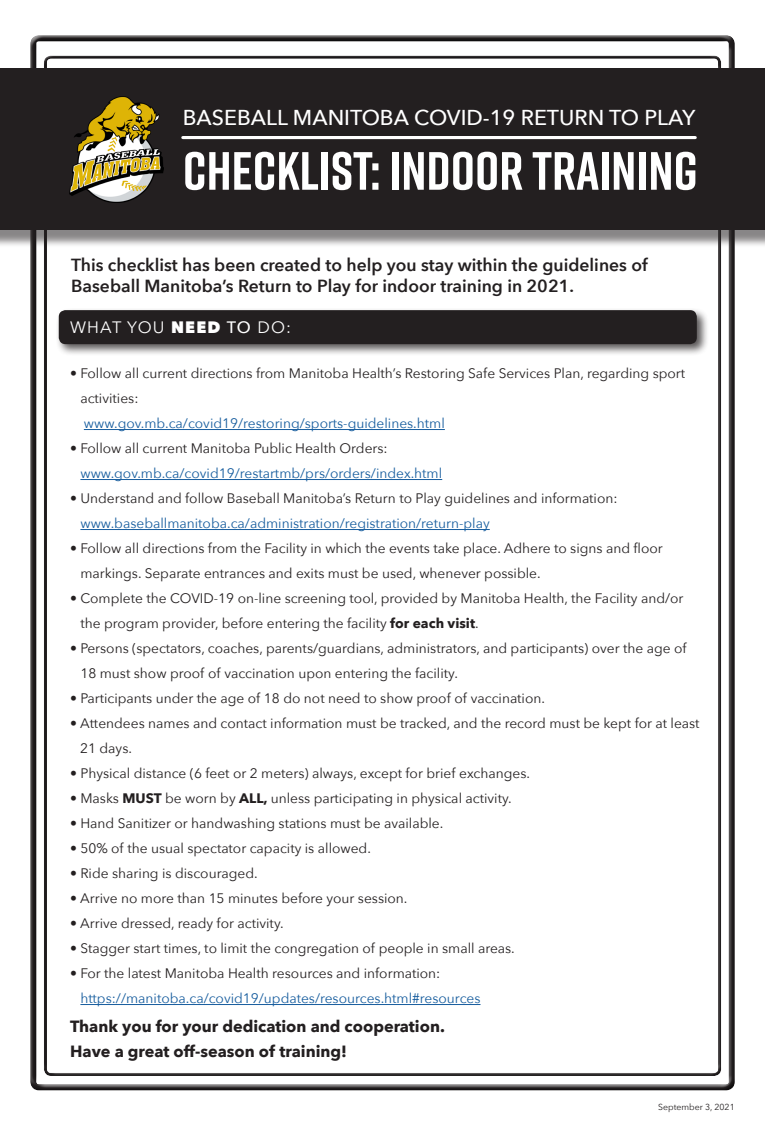
<style>
.page{position:relative;width:765px;height:1125px;background:#fff}
.page>*{position:absolute;margin:0;border:0;box-sizing:border-box;transform-origin:0 0}
.t1{font:700 53.75px "Rift";color:#fff}
.t2{font:500 21.5px "Avenir Next";color:#fff}
.t3{font:600 17.5px/21px "Avenir Next";color:#231f20}
.t4{font:16.5px "Avenir Next";letter-spacing:.07em;color:#fff}
.t5{font:700 16.25px "Avenir Next";color:#231f20}
.t6{font:13.75px/25px "Avenir Next";color:#231f20}
.t7{font:13.75px "Avenir Next";color:#175d9e}
.t8{font:8.75px "Avenir Next";color:#231f20}
.s1{font-weight:800}
.s2{font-weight:500}
.s3{font-weight:700}
</style>
<div class="page">
<div style="left:28px;top:36px;width:708px;height:1055px;background:#231f20;opacity:.75"></div>
<div style="left:42px;top:57px;width:680px;height:1019px;background:#fff"></div>
<div style="left:0;top:72px;width:765px;height:176px;background:#231f20;opacity:.54"></div>
<div style="left:0;top:68px;width:765px;height:162px;background:#231f20"></div>
<img style="left:70px;top:96px;width:94px;height:106px">
<hr style="left:183px;top:136px;width:512px;height:3px;background:#fff">
<div style="left:56px;top:307px;width:653px;height:50px;background:#231f20;opacity:.75"></div>
<div style="left:59px;top:310px;width:638px;height:34px;background:#231f20;border-radius:7px"></div>
<hr style="left:84px;top:429px;width:361px;height:1px;background:#175d9e">
<hr style="left:80px;top:479px;width:362px;height:1px;background:#175d9e">
<hr style="left:80px;top:529px;width:410px;height:1px;background:#175d9e">
<hr style="left:80px;top:1004px;width:401px;height:1px;background:#175d9e">
<p class="t2" style="left:183px;top:100px;width:514px">BASEBALL MANITOBA COVID-19 RETURN TO PLAY</p>
<p class="t1" style="left:183px;top:132px;width:516px">CHECKLIST: INDOOR TRAINING</p>
<p class="t3" style="left:71px;top:254px;width:578px">This checklist has been created to help you stay within the guidelines of<br>Baseball Manitoba’s Return to Play for indoor training in 2021.</p>
<p class="t4" style="left:70px;top:314px;width:223px">WHAT YOU <span class="s1">NEED</span> <span class="s2">TO</span> DO:</p>
<p class="t6" style="left:80px;top:361px;width:606px;text-indent:-10px">• Follow all current directions from Manitoba Health’s Restoring Safe Services Plan, regarding sport activities:</p>
<p class="t7" style="left:84px;top:412px;width:363px">www.gov.mb.ca/covid19/restoring/sports-guidelines.html</p>
<p class="t6" style="left:70px;top:436px;width:319px">• Follow all current Manitoba Public Health Orders:</p>
<p class="t7" style="left:80px;top:462px;width:363px">www.gov.mb.ca/covid19/restartmb/prs/orders/index.html</p>
<p class="t6" style="left:70px;top:486px;width:549px">• Understand and follow Baseball Manitoba’s Return to Play guidelines and information:</p>
<p class="t7" style="left:80px;top:512px;width:411px">www.baseballmanitoba.ca/administration/registration/return-play</p>
<p class="t6" style="left:80px;top:536px;width:584px;text-indent:-10px">• Follow all directions from the Facility in which the events take place. Adhere to signs and floor markings. Separate entrances and exits must be used, whenever possible.</p>
<p class="t6" style="left:80px;top:586px;width:605px;text-indent:-10px">• Complete the COVID-19 on-line screening tool, provided by Manitoba Health, the Facility and/or the program provider, before entering the facility <span class="s3">for each visit</span>.</p>
<p class="t6" style="left:80px;top:636px;width:608px;text-indent:-10px">• Persons (spectators, coaches, parents/guardians, administrators, and participants) over the age of<br>18 must show proof of vaccination upon entering the facility.</p>
<p class="t6" style="left:70px;top:686px;width:476px">• Participants under the age of 18 do not need to show proof of vaccination.</p>
<p class="t6" style="left:80px;top:711px;width:621px;text-indent:-10px">• Attendees names and contact information must be tracked, and the record must be kept for at least<br>21 days.</p>
<p class="t6" style="left:70px;top:761px;width:461px">• Physical distance (6 feet or 2 meters) always, except for brief exchanges.</p>
<p class="t6" style="left:70px;top:786px;width:443px">• Masks <span class="s3">MUST</span> be worn by <span class="s3">ALL,</span> unless participating in physical activity.</p>
<p class="t6" style="left:70px;top:811px;width:375px">• Hand Sanitizer or handwashing stations must be available.</p>
<p class="t6" style="left:70px;top:836px;width:302px">• 50% of the usual spectator capacity is allowed.</p>
<p class="t6" style="left:70px;top:861px;width:189px">• Ride sharing is discouraged.</p>
<p class="t6" style="left:70px;top:886px;width:339px">• Arrive no more than 15 minutes before your session.</p>
<p class="t6" style="left:70px;top:911px;width:215px">• Arrive dressed, ready for activity.</p>
<p class="t6" style="left:70px;top:936px;width:446px">• Stagger start times, to limit the congregation of people in small areas.</p>
<p class="t6" style="left:70px;top:961px;width:372px">• For the latest Manitoba Health resources and information:</p>
<p class="t7" style="left:80px;top:987px;width:402px">https://manitoba.ca/covid19/updates/resources.html#resources</p>
<p class="t5" style="left:70px;top:1013px;width:376px">Thank you for your dedication and cooperation.</p>
<p class="t5" style="left:70px;top:1038px;width:278px">Have a great off-season of training!</p>
<p class="t8" style="left:658px;top:1099px;width:78px">September 3, 2021</p>
</div>
